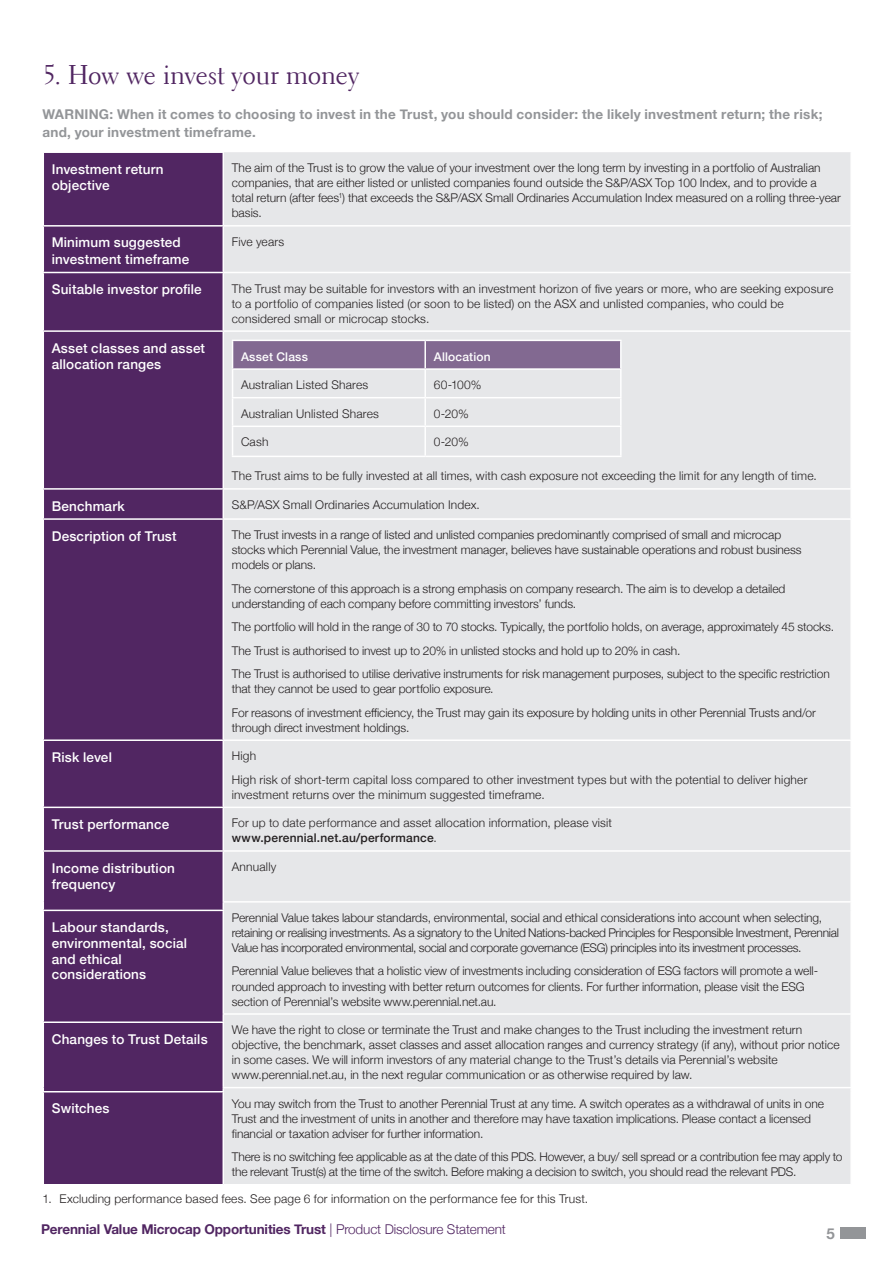
<style>
.page{position:relative;width:893px;height:1263px;background:#fff}
.page>*{position:absolute;margin:0;border:0;box-sizing:border-box;transform-origin:0 0}
.t1{font:27px "Electra LT";letter-spacing:-.02em;color:#512662}
.t2{font:700 15px "Helvetica Neue";color:#939598}
.t3{font:500 13.5px/16.5px "Helvetica Neue";letter-spacing:.015em;color:#fff}
.t4{font:700 13.5px/18px "Helvetica Neue";letter-spacing:.02em;color:#939598}
.t5{font:700 13.5px "Helvetica Neue";letter-spacing:-.01em;color:#512662}
.t6{font:300 12px/15px "Helvetica Neue";letter-spacing:-.005em;color:#231f20}
.t7{font:300 12px/15px "Helvetica Neue";letter-spacing:.015em;color:#231f20}
.t8{font:300 12px/15px "Helvetica Neue";letter-spacing:-.025em;color:#231f20}
.t9{font:500 12px "Helvetica Neue";letter-spacing:.015em;color:#fff}
.t10{font:300 12px "Helvetica Neue";letter-spacing:.02em;color:#231f20}
.s1{font-weight:500}
.s2{font-weight:300}
</style>
<div class="page">
<div style="left:840px;top:1227px;width:26px;height:11px;background:#939598"></div>
<div style="left:44px;top:153px;width:179px;height:1031px;background:#512662"></div>
<div style="left:224px;top:152px;width:626px;height:1032px;background:#e6e7e9"></div>
<hr style="left:43px;top:225px;width:180px;height:2px;background:#fff">
<hr style="left:43px;top:272px;width:180px;height:1px;background:#fff">
<hr style="left:43px;top:330px;width:180px;height:2px;background:#fff">
<hr style="left:43px;top:488px;width:180px;height:2px;background:#fff">
<hr style="left:43px;top:518px;width:180px;height:2px;background:#fff">
<hr style="left:43px;top:739px;width:180px;height:2px;background:#fff">
<hr style="left:43px;top:807px;width:180px;height:1px;background:#fff">
<hr style="left:43px;top:850px;width:180px;height:2px;background:#fff">
<hr style="left:43px;top:1091px;width:181px;height:1px;background:#fff">
<hr style="left:223px;top:225px;width:629px;height:2px;background:#fff">
<hr style="left:223px;top:272px;width:629px;height:1px;background:#fff">
<hr style="left:223px;top:330px;width:629px;height:2px;background:#fff">
<hr style="left:223px;top:488px;width:629px;height:2px;background:#fff">
<hr style="left:223px;top:518px;width:629px;height:2px;background:#fff">
<hr style="left:223px;top:739px;width:629px;height:2px;background:#fff">
<hr style="left:223px;top:807px;width:629px;height:1px;background:#fff">
<hr style="left:223px;top:850px;width:629px;height:2px;background:#fff">
<hr style="left:223px;top:901px;width:629px;height:2px;background:#fff">
<hr style="left:223px;top:1013px;width:629px;height:2px;background:#fff">
<hr style="left:223px;top:1087px;width:629px;height:1px;background:#fff">
<hr style="left:43px;top:910px;width:181px;height:1px;background:#fff">
<hr style="left:43px;top:1021px;width:181px;height:2px;background:#fff">
<hr style="left:425px;top:340px;width:197px;height:1px;background:#fff">
<hr style="left:620px;top:341px;width:2px;height:27px;background:#fff">
<hr style="left:425px;top:397px;width:197px;height:1px;background:#fff">
<hr style="left:425px;top:368px;width:197px;height:2px;background:#fff">
<hr style="left:620px;top:370px;width:2px;height:27px;background:#fff">
<hr style="left:620px;top:398px;width:2px;height:28px;background:#fff">
<svg style="left:232px;top:340px;width:389px;height:116px;background:#d0cad5"></svg>
<hr style="left:425px;top:426px;width:197px;height:1px;background:#fff">
<hr style="left:620px;top:427px;width:2px;height:29px;background:#fff">
<hr style="left:232px;top:456px;width:193px;height:1px;background:#fff">
<hr style="left:425px;top:456px;width:197px;height:1px;background:#fff">
<h1 class="t1" style="left:43px;top:58px;width:318px">5. How we invest your money</h1>
<p class="t4" style="left:43px;top:105px;width:781px">WARNING: When it comes to choosing to invest in the Trust, you should consider: the likely investment return; the risk; and, your investment timeframe.</p>
<p class="t3" style="left:52px;top:160px;width:113px">Investment return objective</p>
<p class="t6" style="left:232px;top:160px;width:611px">The aim of the Trust is to grow the value of your investment over the long term by investing in a portfolio of Australian companies, that are either listed or unlisted companies found outside the S&amp;P/ASX Top 100 Index, and to provide a total return (after fees<sup>1</sup>) that exceeds the S&amp;P/ASX Small Ordinaries Accumulation Index measured on a rolling three-year basis.</p>
<p class="t3" style="left:52px;top:233px;width:139px">Minimum suggested investment timeframe</p>
<p class="t10" style="left:232px;top:232px;width:54px">Five years</p>
<p class="t3" style="left:52px;top:280px;width:152px">Suitable investor profile</p>
<p class="t7" style="left:232px;top:280px;width:603px">The Trust may be suitable for investors with an investment horizon of five years or more, who are seeking exposure to a portfolio of companies listed (or soon to be listed) on the ASX and unlisted companies, who could be considered small or microcap stocks.</p>
<p class="t3" style="left:52px;top:339px;width:155px">Asset classes and asset allocation ranges</p>
<p class="t9" style="left:241px;top:347px;width:68px">Asset Class</p>
<p class="t9" style="left:434px;top:347px;width:58px">Allocation</p>
<p class="t7" style="left:241px;top:376px;width:129px">Australian Listed Shares</p>
<p class="t6" style="left:434px;top:376px;width:49px">60-100%</p>
<p class="t7" style="left:241px;top:405px;width:139px">Australian Unlisted Shares</p>
<p class="t6" style="left:434px;top:405px;width:37px">0-20%</p>
<p class="t6" style="left:241px;top:434px;width:29px">Cash</p>
<p class="t6" style="left:434px;top:434px;width:37px">0-20%</p>
<p class="t7" style="left:232px;top:468px;width:587px">The Trust aims to be fully invested at all times, with cash exposure not exceeding the limit for any length of time.</p>
<p class="t3" style="left:52px;top:496px;width:74px">Benchmark</p>
<p class="t7" style="left:232px;top:496px;width:250px">S&amp;P/ASX Small Ordinaries Accumulation Index.</p>
<p class="t3" style="left:52px;top:527px;width:126px">Description of Trust</p>
<p class="t6" style="left:232px;top:526px;width:571px">The Trust invests in a range of listed and unlisted companies predominantly comprised of small and microcap stocks which Perennial Value, the investment manager, believes have sustainable operations and robust business models or plans.</p>
<p class="t6" style="left:232px;top:580px;width:555px">The cornerstone of this approach is a strong emphasis on company research. The aim is to develop a detailed understanding of each company before committing investors’ funds.</p>
<p class="t6" style="left:232px;top:614px;width:604px;line-height:23.5px">The portfolio will hold in the range of 30 to 70 stocks. Typically, the portfolio holds, on average, approximately 45 stocks.<br>The Trust is authorised to invest up to 20% in unlisted stocks and hold up to 20% in cash.<br>The Trust is authorised to utilise derivative instruments for risk management purposes, subject to the specific restriction</p>
<p class="t6" style="left:232px;top:676px;width:585px;line-height:23.5px">that they cannot be used to gear portfolio exposure.<br>For reasons of investment efficiency, the Trust may gain its exposure by holding units in other Perennial Trusts and/or</p>
<p class="t6" style="left:232px;top:719px;width:179px">through direct investment holdings.</p>
<p class="t3" style="left:52px;top:748px;width:62px">Risk level</p>
<p class="t7" style="left:232px;top:743px;width:577px;line-height:23.5px">High<br>High risk of short-term capital loss compared to other investment types but with the potential to deliver higher</p>
<p class="t7" style="left:232px;top:786px;width:314px">investment returns over the minimum suggested timeframe.</p>
<p class="t3" style="left:52px;top:815px;width:119px">Trust performance</p>
<p class="t7" style="left:232px;top:815px;width:382px">For up to date performance and asset allocation information, please visit <span class="s1">www.perennial.net.au/performance</span>.</p>
<p class="t3" style="left:52px;top:858px;width:125px">Income distribution frequency</p>
<p class="t7" style="left:232px;top:858px;width:46px">Annually</p>
<p class="t8" style="left:232px;top:909px;width:609px">Perennial Value takes labour standards, environmental, social and ethical considerations into account when selecting, retaining or realising investments. As a signatory to the United Nations-backed Principles for Responsible Investment, Perennial<br>Value has incorporated environmental, social and corporate governance (ESG) principles into its investment processes.</p>
<p class="t6" style="left:232px;top:963px;width:588px">Perennial Value believes that a holistic view of investments including consideration of ESG factors will promote a well&shy;rounded approach to investing with better return outcomes for clients. For further information, please visit the ESG section of Perennial’s website www.perennial.net.au.</p>
<p class="t3" style="left:52px;top:918px;width:137px;line-height:15.8px">Labour standards, environmental, social and ethical considerations</p>
<p class="t3" style="left:52px;top:1030px;width:157px">Changes to Trust Details</p>
<p class="t3" style="left:52px;top:1099px;width:59px">Switches</p>
<p class="t6" style="left:232px;top:1021px;width:609px">We have the right to close or terminate the Trust and make changes to the Trust including the investment return objective, the benchmark, asset classes and asset allocation ranges and currency strategy (if any), without prior notice in some cases. We will inform investors of any material change to the Trust’s details via Perennial’s website www.perennial.net.au, in the next regular communication or as otherwise required by law.</p>
<p class="t6" style="left:232px;top:1095px;width:594px">You may switch from the Trust to another Perennial Trust at any time. A switch operates as a withdrawal of units in one<br>Trust and the investment of units in another and therefore may have taxation implications. Please contact a licensed financial or taxation adviser for further information.</p>
<p class="t6" style="left:232px;top:1148px;width:612px">There is no switching fee applicable as at the date of this PDS. However, a buy/ sell spread or a contribution fee may apply to the relevant Trust(s) at the time of the switch. Before making a decision to switch, you should read the relevant PDS.</p>
<p class="t7" style="left:43px;top:1190px;width:547px">1. Excluding performance based fees. See page 6 for information on the performance fee for this Trust.</p>
<p class="t5" style="left:41px;top:1218px;width:466px">Perennial Value Microcap Opportunities Trust <span class="s2">| Product Disclosure Statement</span></p>
<p class="t2" style="left:827px;top:1221px;width:10px">5</p>
</div>
